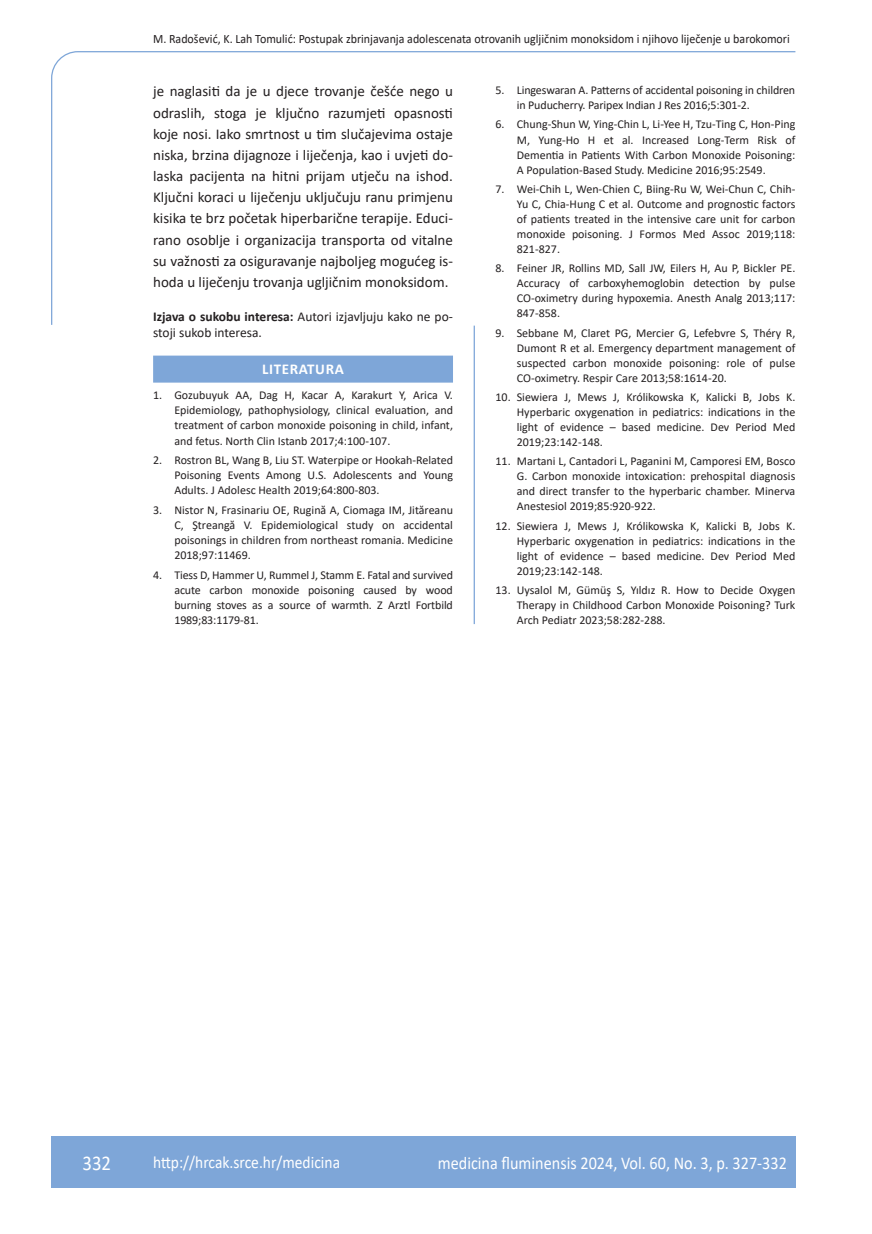
<style>
.page{position:relative;width:872px;height:1234px;background:#fff}
.page>*{position:absolute;margin:0;border:0;box-sizing:border-box;transform-origin:0 0}
.t1{font:21px "Calibri";color:#fff;scale:.9 1}
.t2{font:18px "Calibri";color:#fff;scale:.9 1}
.t3{font:17.25px "Calibri";color:#fff;scale:.9 1}
.t4{font:15px/21.1px "Calibri";color:#231f20;text-align:justify}
.t5{font:700 15px "Calibri";letter-spacing:.04em;color:#fff}
.t6{font:13.5px/16.6px "Calibri";color:#231f20}
.t7{font:12.75px "Calibri";color:#231f20;scale:.94 1}
.t8{font:12px/15px "Calibri";color:#231f20;text-align:justify}
.s1{font-weight:700}
</style>
<div class="page">
<svg style="left:51px;top:51px;width:745px;height:274px"></svg>
<hr style="left:473px;top:325px;width:2px;height:299px;background:#7ea6d8">
<div style="left:51px;top:1135px;width:744px;height:51px;background:#7ea6d8"></div>
<div style="left:153px;top:355px;width:300px;height:27px;background:#7ea6d8"></div>
<p class="t7" style="left:153px;top:29px;width:679px">M. Radošević, K. Lah Tomulić: Postupak zbrinjavanja adolescenata otrovanih ugljičnim monoksidom i njihovo liječenje u barokomori</p>
<p class="t4" style="left:153px;top:80px;width:301px">je naglasiti da je u djece trovanje češće nego u odraslih, stoga je ključno razumjeti opasnosti koje nosi. Iako smrtnost u tim slučajevima ostaje niska, brzina dijagnoze i liječenja, kao i uvjeti do&shy;laska pacijenta na hitni prijam utječu na ishod.<br>Ključni koraci u liječenju uključuju ranu primjenu kisika te brz početak hiperbarične terapije. Educi&shy;rano osoblje i organizacija transporta od vitalne su važnosti za osiguravanje najboljeg mogućeg is&shy;hoda u liječenju trovanja ugljičnim monoksidom.</p>
<p class="t6" style="left:153px;top:307px;width:301px"><span class="s1">Izjava o sukobu interesa:</span> Autori izjavljuju kako ne po&shy;stoji sukob interesa.</p>
<p class="t5" style="left:262px;top:359px;width:83px">LITERATURA</p>
<p class="t8" style="left:174px;top:387px;width:280px;text-indent:-21px">1. Gozubuyuk AA, Dag H, Kacar A, Karakurt Y, Arica V.<br>Epidemiology, pathophysiology, clinical evaluation, and treatment of carbon monoxide poisoning in child, infant, and fetus. North Clin Istanb 2017;4:100-107.</p>
<p class="t8" style="left:174px;top:452px;width:280px;text-indent:-21px">2. Rostron BL, Wang B, Liu ST. Waterpipe or Hookah-Related Poisoning Events Among U.S. Adolescents and Young Adults. J Adolesc Health 2019;64:800-803.</p>
<p class="t8" style="left:174px;top:501px;width:280px;text-indent:-21px">3. Nistor N, Frasinariu OE, Rugină A, Ciomaga IM, Jităreanu C, Ştreangă V. Epidemiological study on accidental poisonings in children from northeast romania. Medicine 2018;97:11469.</p>
<p class="t8" style="left:174px;top:566px;width:280px;text-indent:-21px">4. Tiess D, Hammer U, Rummel J, Stamm E. Fatal and survived acute carbon monoxide poisoning caused by wood burning stoves as a source of warmth. Z Arztl Fortbild 1989;83:1179-81.</p>
<p class="t8" style="left:517px;top:82px;width:280px;text-indent:-21px">5. Lingeswaran A. Patterns of accidental poisoning in children in Puducherry. Paripex Indian J Res 2016;5:301-2.</p>
<p class="t8" style="left:517px;top:117px;width:280px;text-indent:-21px">6. Chung-Shun W, Ying-Chin L, Li-Yee H, Tzu-Ting C, Hon-Ping M, Yung-Ho H et al. Increased Long-Term Risk of Dementia in Patients With Carbon Monoxide Poisoning:<br>A Population-Based Study. Medicine 2016;95:2549.</p>
<p class="t8" style="left:517px;top:181px;width:280px;text-indent:-21px">7. Wei-Chih L, Wen-Chien C, Biing-Ru W, Wei-Chun C, Chih-Yu C, Chia-Hung C et al. Outcome and prognostic factors of patients treated in the intensive care unit for carbon monoxide poisoning. J Formos Med Assoc 2019;118:<br>821-827.</p>
<p class="t8" style="left:517px;top:260px;width:280px;text-indent:-21px">8. Feiner JR, Rollins MD, Sall JW, Eilers H, Au P, Bickler PE.<br>Accuracy of carboxyhemoglobin detection by pulse CO-oximetry during hypoxemia. Anesth Analg 2013;117:<br>847-858.</p>
<p class="t8" style="left:517px;top:325px;width:280px;text-indent:-21px">9. Sebbane M, Claret PG, Mercier G, Lefebvre S, Théry R, Dumont R et al. Emergency department management of suspected carbon monoxide poisoning: role of pulse CO-oximetry. Respir Care 2013;58:1614-20.</p>
<p class="t8" style="left:517px;top:389px;width:280px;text-indent:-21px">10. Siewiera J, Mews J, Królikowska K, Kalicki B, Jobs K.<br>Hyperbaric oxygenation in pediatrics: indications in the light of evidence – based medicine. Dev Period Med 2019;23:142-148.</p>
<p class="t8" style="left:517px;top:453px;width:280px;text-indent:-21px">11. Martani L, Cantadori L, Paganini M, Camporesi EM, Bosco G. Carbon monoxide intoxication: prehospital diagnosis and direct transfer to the hyperbaric chamber. Minerva Anestesiol 2019;85:920-922.</p>
<p class="t8" style="left:517px;top:517px;width:280px;text-indent:-21px">12. Siewiera J, Mews J, Królikowska K, Kalicki B, Jobs K.<br>Hyperbaric oxygenation in pediatrics: indications in the light of evidence – based medicine. Dev Period Med 2019;23:142-148.</p>
<p class="t8" style="left:517px;top:582px;width:280px;text-indent:-21px">13. Uysalol M, Gümüş S, Yıldız R. How to Decide Oxygen Therapy in Childhood Carbon Monoxide Poisoning? Turk Arch Pediatr 2023;58:282-288.</p>
<h1 class="t1" style="left:82px;top:1147px;width:33px">332</h1>
<h3 class="t3" style="left:153px;top:1149px;width:209px">http://hrcak.srce.hr/medicina</h3>
<h2 class="t2" style="left:438px;top:1149px;width:389px">medicina fluminensis 2024, Vol. 60, No. 3, p. 327-332</h2>
</div>
